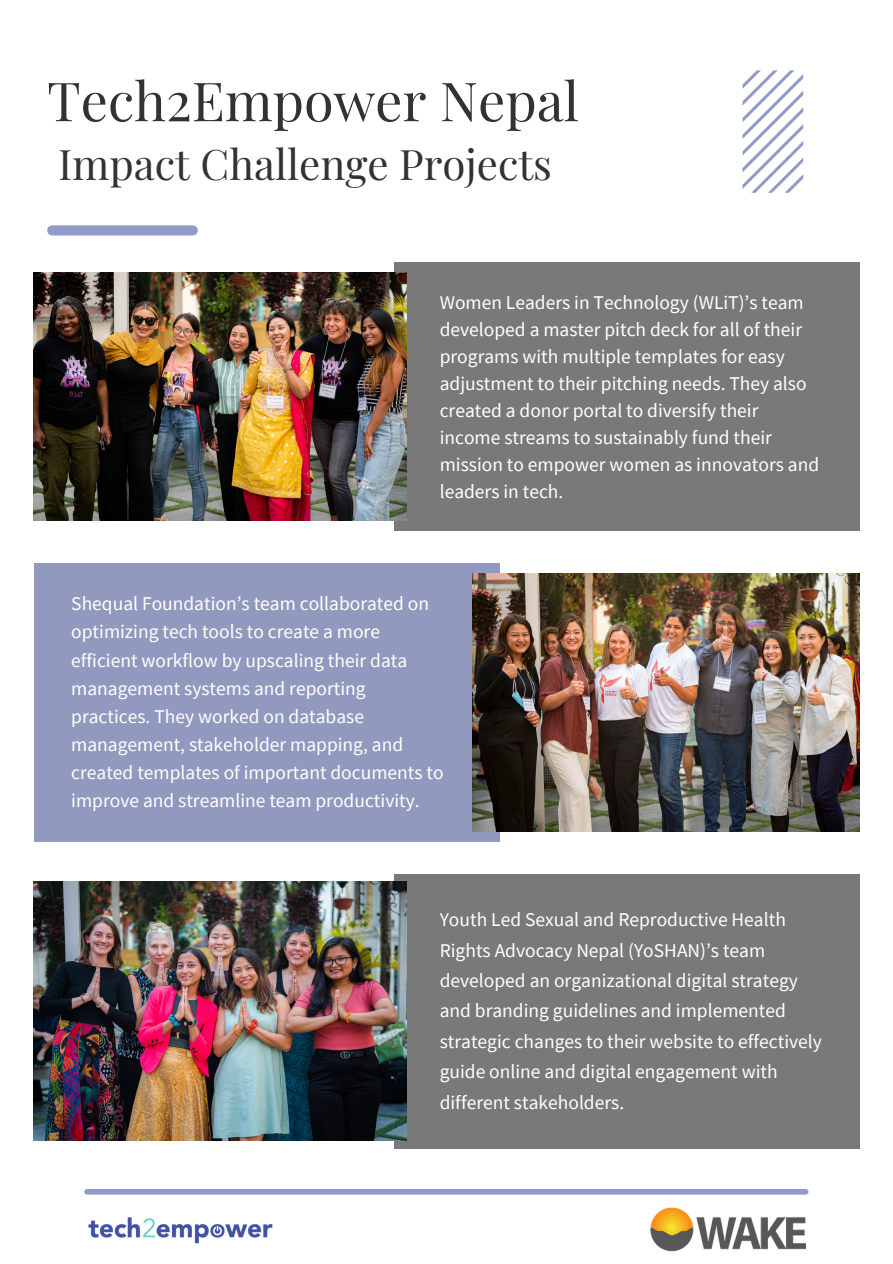
<style>
.page{position:relative;width:893px;height:1264px;background:#fff}
.page>*{position:absolute;margin:0;border:0;box-sizing:border-box;transform-origin:0 0}
.t1{font:54px "Playfair Display";color:#323232}
.t2{font:42px "Playfair Display";color:#323232}
.t3{font:19.5px/27px "Source Sans Pro";color:#fff}
</style>
<div class="page">
<div style="left:87px;top:1188px;width:718px;height:6px;background:#919ac9"></div>
<img style="left:650px;top:1207px;width:157px;height:45px">
<img style="left:84px;top:1188px;width:191px;height:56px">
<div style="left:394px;top:263px;width:465px;height:268px;background:#79797a"></div>
<img style="left:34px;top:272px;width:372px;height:249px">
<div style="left:34px;top:563px;width:465px;height:278px;background:#9299be"></div>
<img style="left:472px;top:573px;width:387px;height:258px">
<div style="left:394px;top:874px;width:465px;height:274px;background:#79797a"></div>
<img style="left:34px;top:881px;width:372px;height:259px">
<div style="left:52px;top:225px;width:141px;height:10px;background:#919ac9"></div>
<svg style="left:742px;top:70px;width:61px;height:123px"></svg>
<p class="t1" style="left:47px;top:63px;width:533px">Tech2Empower Nepal</p>
<p class="t2" style="left:58px;top:135px;width:495px">Impact Challenge Projects</p>
<p class="t3" style="left:439px;top:289px;width:381px">Women Leaders in Technology (WLiT)’s team developed a master pitch deck for all of their programs with multiple templates for easy adjustment to their pitching needs. They also created a donor portal to diversify their income streams to sustainably fund their mission to empower women as innovators and leaders in tech.</p>
<p class="t3" style="left:71px;top:589px;width:374px;line-height:28px">Shequal Foundation’s team collaborated on optimizing tech tools to create a more efficient workflow by upscaling their data management systems and reporting practices. They worked on database management, stakeholder mapping, and created templates of important documents to improve and streamline team productivity.</p>
<p class="t3" style="left:439px;top:904px;width:384px;line-height:30.3px">Youth Led Sexual and Reproductive Health Rights Advocacy Nepal (YoSHAN)’s team developed an organizational digital strategy and branding guidelines and implemented strategic changes to their website to effectively guide online and digital engagement with different stakeholders.</p>
</div>
